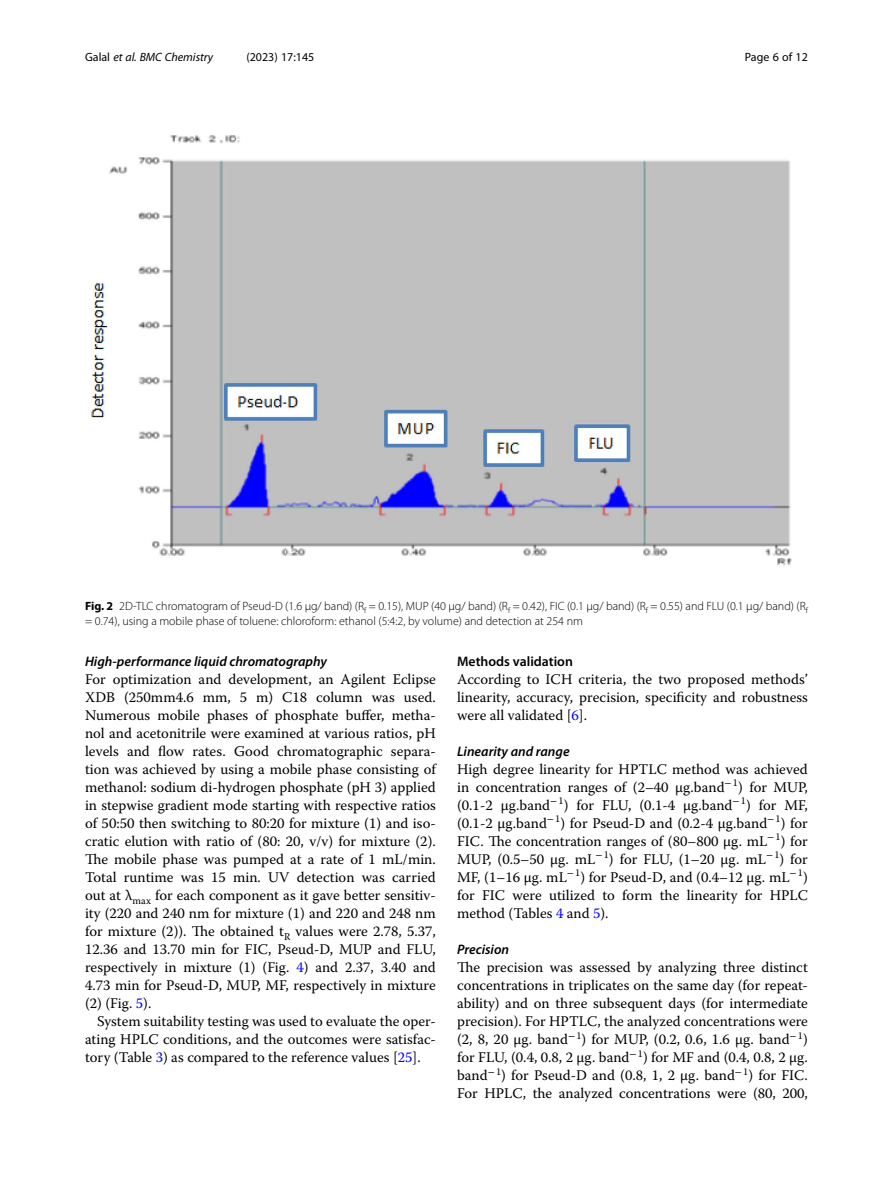
<style>
.page{position:relative;width:893px;height:1191px;background:#fff}
.page>*{position:absolute;margin:0;border:0;box-sizing:border-box;transform-origin:0 0}
.Body_Text{font:14.7px/18px "Warnock Pro";color:#000;text-align:justify}
.Body_Text_Indent{font:14.7px/18px "Warnock Pro";color:#000;text-align:justify}
.Head_3{font:italic 600 13.8px "Myriad Pro";color:#000}
.Head_2{font:600 13.8px "Myriad Pro";color:#000}
.Figure_Caption{font:300 12px/15px "Myriad Pro";color:#000}
.t1{font:italic 12px "Myriad Pro";color:#000}
.t2{font:12px "Myriad Pro";color:#000}
.s1{font-style:normal}
.s2{font-weight:700}
.s3{color:#00f}
</style>
<div class="page">
<img style="left:91px;top:135px;width:701px;height:431px">
<p class="t1" style="left:85px;top:50px;width:130px"><span class="s1">Galal</span> et al. BMC Chemistry</p>
<p class="t2" style="left:246px;top:50px;width:70px">(2023) 17:145</p>
<p class="t2" style="left:745px;top:50px;width:65px">Page 6 of 12</p>
<p class="Figure_Caption" style="left:85px;top:599px;width:724px"><span class="s2">Fig. 2</span> 2D-TLC chromatogram of Pseud-D (1.6 µg/ band) (R<sub>f</sub> = 0.15), MUP (40 µg/ band) (R<sub>f</sub> = 0.42), FIC (0.1 µg/ band) (R<sub>f</sub> = 0.55) and FLU (0.1 µg/ band) (R<sub>f </sub>= 0.74), using a mobile phase of toluene: chloroform: ethanol (5:4:2, by volume) and detection at 254 nm</p>
<p class="Head_3" style="left:85px;top:653px;width:244px">High-performance liquid chromatography</p>
<p class="Body_Text" style="left:85px;top:670px;width:352px">For optimization and development, an Agilent Eclipse XDB (250mm4.6 mm, 5 m) C18 column was used.<br>Numerous mobile phases of phosphate buffer, metha&shy;nol and acetonitrile were examined at various ratios, pH levels and flow rates. Good chromatographic separa&shy;tion was achieved by using a mobile phase consisting of methanol: sodium di-hydrogen phosphate (pH 3) applied in stepwise gradient mode starting with respective ratios of 50:50 then switching to 80:20 for mixture (1) and iso&shy;cratic elution with ratio of (80: 20, v/v) for mixture (2).<br>The mobile phase was pumped at a rate of 1 mL/min.<br>Total runtime was 15 min. UV detection was carried out at λ<sub>max</sub> for each component as it gave better sensitiv&shy;ity (220 and 240 nm for mixture (1) and 220 and 248 nm for mixture (2)). The obtained t<sub>R</sub> values were 2.78, 5.37, 12.36 and 13.70 min for FIC, Pseud-D, MUP and FLU, respectively in mixture (1) (Fig. <span class="s3">4</span>) and 2.37, 3.40 and 4.73 min for Pseud-D, MUP, MF, respectively in mixture (2) (Fig. <span class="s3">5</span>).</p>
<p class="Body_Text_Indent" style="left:85px;top:1012px;width:352px;text-indent:12px">System suitability testing was used to evaluate the oper&shy;ating HPLC conditions, and the outcomes were satisfac&shy;tory (Table <span class="s3">3</span>) as compared to the reference values [<span class="s3">25</span>].</p>
<p class="Head_2" style="left:457px;top:653px;width:117px">Methods validation</p>
<p class="Body_Text" style="left:457px;top:670px;width:352px">According to ICH criteria, the two proposed methods’ linearity, accuracy, precision, specificity and robustness were all validated [<span class="s3">6</span>].</p>
<p class="Head_3" style="left:457px;top:743px;width:114px">Linearity and range</p>
<p class="Body_Text" style="left:457px;top:760px;width:352px">High degree linearity for HPTLC method was achieved in concentration ranges of (2–40 µg.band<sup>−</sup><sup>1</sup>) for MUP, (0.1-2 µg.band<sup>−</sup><sup>1</sup>) for FLU, (0.1-4 µg.band<sup>−</sup><sup>1</sup>) for MF, (0.1-2 µg.band<sup>−</sup><sup>1</sup>) for Pseud-D and (0.2-4 µg.band<sup>−</sup><sup>1</sup>) for FIC. The concentration ranges of (80–800 µg. mL<sup>−</sup><sup>1</sup>) for MUP, (0.5–50 µg. mL<sup>−</sup><sup>1</sup>) for FLU, (1–20 µg. mL<sup>−</sup><sup>1</sup>) for MF, (1–16 µg. mL<sup>−</sup><sup>1</sup>) for Pseud-D, and (0.4–12 µg. mL<sup>−</sup><sup>1</sup>) for FIC were utilized to form the linearity for HPLC method (Tables <span class="s3">4</span> and <span class="s3">5</span>).</p>
<p class="Head_3" style="left:457px;top:941px;width:54px">Precision</p>
<p class="Body_Text" style="left:457px;top:958px;width:352px">The precision was assessed by analyzing three distinct concentrations in triplicates on the same day (for repeat&shy;ability) and on three subsequent days (for intermediate precision). For HPTLC, the analyzed concentrations were (2, 8, 20 µg. band<sup>−</sup><sup>1</sup>) for MUP, (0.2, 0.6, 1.6 µg. band<sup>−</sup><sup>1</sup>) for FLU, (0.4, 0.8, 2 µg. band<sup>−</sup><sup>1</sup>) for MF and (0.4, 0.8, 2 µg. band<sup>−</sup><sup>1</sup>) for Pseud-D and (0.8, 1, 2 µg. band<sup>−</sup><sup>1</sup>) for FIC.<br>For HPLC, the analyzed concentrations were (80, 200,</p>
</div>
